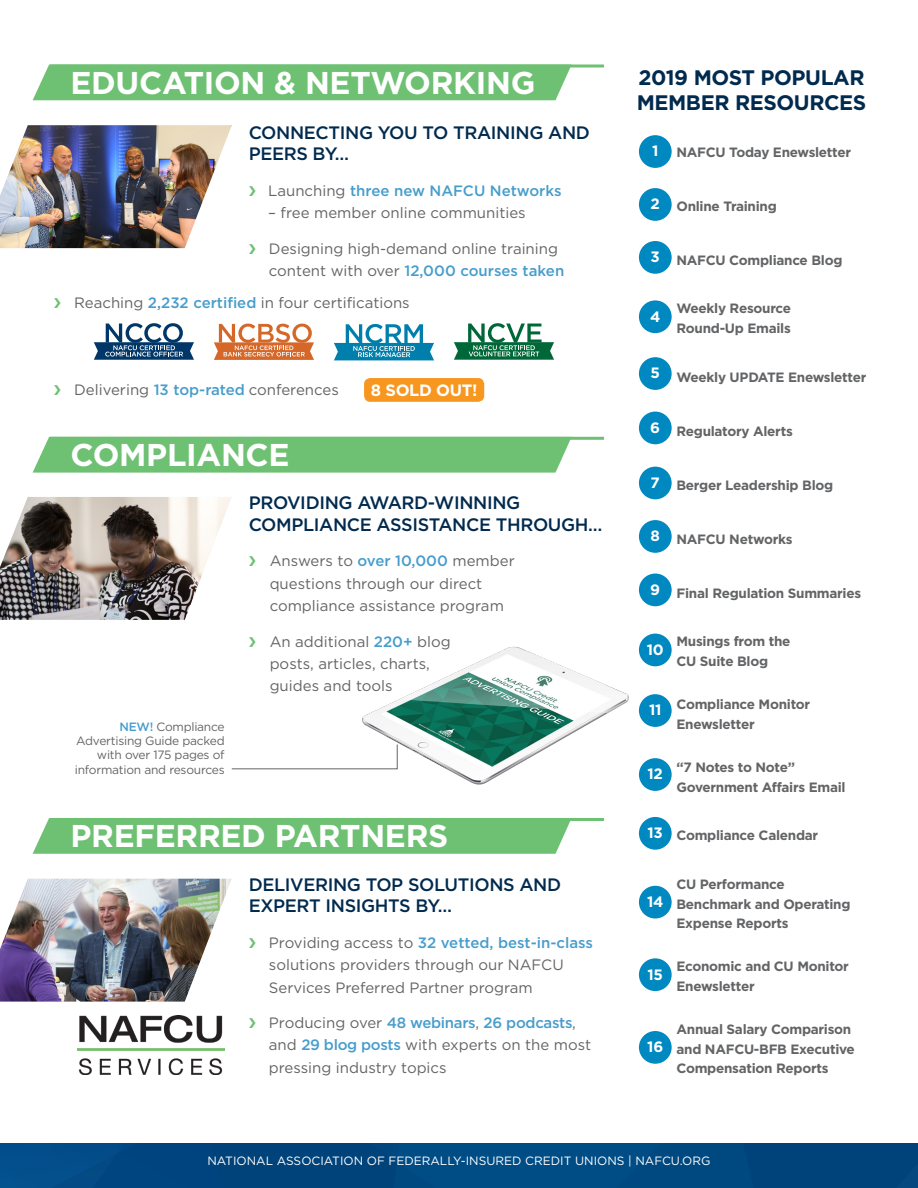
<style>
.page{position:relative;width:918px;height:1188px;background:#fff}
.page>*{position:absolute;margin:0;border:0;box-sizing:border-box;transform-origin:0 0}
.t1{font:700 31.5px "Gotham HTF";letter-spacing:-.01em;color:#fff}
.t2{font:700 21px/25.2px "Gotham HTF";letter-spacing:-.02em;color:#002a4e}
.t3{font:500 18px/21.6px "Gotham HTF";letter-spacing:-.02em;color:#002a4e}
.t4{font:700 16.35px "Gotham HTF";letter-spacing:-.02em;color:#fff}
.t5{font:15px/22.2px "Gotham HTF";color:#636466}
.t6{font:500 15px "Gotham HTF";color:#479dcc}
.t7{font:700 15px "Gotham HTF";letter-spacing:-.02em;color:#fff}
.t8{font:700 13.5px/19.2px "Gotham HTF";letter-spacing:-.02em;color:#636466}
.t9{font:12px/14.4px "Gotham HTF";letter-spacing:-.02em;color:#636466;text-align:right}
.t10{font:12px "Gotham HTF";color:#fff}
.s1{color:#6ec173}
.s2{font-weight:400;color:#636466}
.s3{font-weight:500;color:#479dcc}
</style>
<div class="page">
<img style="left:0;top:879px;width:232px;height:123px">
<img style="left:0;top:125px;width:232px;height:123px">
<img style="left:0;top:497px;width:231px;height:123px">
<div style="left:0;top:1144px;width:918px;height:44px;background:#00437a"></div>
<svg style="left:0;top:1144px;width:133px;height:44px"></svg>
<div style="left:397px;top:1144px;width:261px;height:44px;background:#004c85"></div>
<svg style="left:94px;top:323px;width:100px;height:37px"></svg>
<svg style="left:334px;top:324px;width:100px;height:36px"></svg>
<svg style="left:454px;top:323px;width:100px;height:37px"></svg>
<svg style="left:214px;top:324px;width:100px;height:36px"></svg>
<img style="left:362px;top:644px;width:278px;height:141px">
<svg style="left:231px;top:744px;width:167px;height:26px"></svg>
<div style="left:639px;top:135px;width:33px;height:33px;background:#0088c0;border-radius:50%"></div>
<div style="left:639px;top:188px;width:33px;height:33px;background:#0088c0;border-radius:50%"></div>
<div style="left:639px;top:241px;width:33px;height:33px;background:#0088c0;border-radius:50%"></div>
<div style="left:639px;top:300px;width:33px;height:33px;background:#0088c0;border-radius:50%"></div>
<div style="left:639px;top:357px;width:33px;height:33px;background:#0088c0;border-radius:50%"></div>
<div style="left:639px;top:412px;width:33px;height:32px;background:#0088c0;border-radius:50%"></div>
<div style="left:639px;top:467px;width:33px;height:32px;background:#0088c0;border-radius:50%"></div>
<div style="left:639px;top:520px;width:33px;height:33px;background:#0088c0;border-radius:50%"></div>
<div style="left:639px;top:574px;width:33px;height:32px;background:#0088c0;border-radius:50%"></div>
<div style="left:639px;top:634px;width:33px;height:32px;background:#0088c0;border-radius:50%"></div>
<div style="left:639px;top:694px;width:33px;height:33px;background:#0088c0;border-radius:50%"></div>
<div style="left:639px;top:758px;width:33px;height:33px;background:#0088c0;border-radius:50%"></div>
<div style="left:639px;top:817px;width:33px;height:33px;background:#0088c0;border-radius:50%"></div>
<div style="left:639px;top:886px;width:33px;height:33px;background:#0088c0;border-radius:50%"></div>
<div style="left:639px;top:958px;width:33px;height:33px;background:#0088c0;border-radius:50%"></div>
<div style="left:639px;top:1031px;width:33px;height:33px;background:#0088c0;border-radius:50%"></div>
<div style="left:364px;top:378px;width:120px;height:24px;background:#f8971f;border-radius:6px"></div>
<div style="left:33px;top:65px;width:537px;height:35px;background:#6ec173"></div>
<div style="left:33px;top:437px;width:537px;height:36px;background:#6ec173"></div>
<div style="left:33px;top:818px;width:538px;height:36px;background:#6ec173"></div>
<svg style="left:50px;top:64px;width:554px;height:4px;background:#78c57d"></svg>
<hr style="left:50px;top:437px;width:554px;height:3px;background:#6ec173">
<hr style="left:50px;top:818px;width:554px;height:3px;background:#6ec173">
<img style="left:77px;top:1016px;width:148px;height:59px">
<h1 class="t1" style="left:70px;top:64px;width:466px">EDUCATION &amp; NETWORKING</h1>
<p class="t3" style="left:249px;top:121px;width:343px">CONNECTING YOU TO TRAINING AND<br>PEERS BY…</p>
<p class="t6" style="left:249px;top:182px;width:315px"><span class="s1">❯</span> <span class="s2">Launching</span> three new NAFCU Networks</p>
<p class="t5" style="left:268px;top:202px;width:259px">– free member online communities</p>
<p class="t5" style="left:269px;top:237px;width:297px;text-indent:-20px"><span class="s1">❯</span> Designing high-demand online training content with over <span class="s3">12,000 courses taken</span></p>
<p class="t5" style="left:54px;top:292px;width:357px"><span class="s1">❯</span> Reaching <span class="s3">2,232 certified</span> in four certifications</p>
<p class="t5" style="left:54px;top:379px;width:286px"><span class="s1">❯</span> Delivering <span class="s3">13 top-rated</span> conferences</p>
<h1 class="t1" style="left:70px;top:436px;width:221px">COMPLIANCE</h1>
<p class="t4" style="left:371px;top:380px;width:108px">8 SOLD OUT!</p>
<p class="t9" style="left:75px;top:719px;width:151px"><span class="s3">NEW!</span> Compliance<br>Advertising Guide packed with over 175 pages of information and resources</p>
<p class="t3" style="left:249px;top:492px;width:355px">PROVIDING AWARD-WINNING<br>COMPLIANCE ASSISTANCE THROUGH…</p>
<p class="t5" style="left:270px;top:550px;width:247px;text-indent:-21px"><span class="s1">❯</span> Answers to <span class="s3">over 10,000</span> member questions through our direct compliance assistance program</p>
<p class="t5" style="left:270px;top:630px;width:183px;text-indent:-21px"><span class="s1">❯</span> An additional <span class="s3">220+</span> blog posts, articles, charts, guides and tools</p>
<h1 class="t1" style="left:70px;top:818px;width:379px">PREFERRED PARTNERS</h1>
<p class="t3" style="left:249px;top:873px;width:314px">DELIVERING TOP SOLUTIONS AND<br>EXPERT INSIGHTS BY…</p>
<p class="t5" style="left:269px;top:932px;width:326px;text-indent:-20px"><span class="s1">❯</span> Providing access to <span class="s3">32 vetted, best-in-class </span>solutions providers through our NAFCU<br>Services Preferred Partner program</p>
<p class="t5" style="left:269px;top:1012px;width:324px;text-indent:-20px"><span class="s1">❯</span> Producing over <span class="s3">48 webinars</span>, <span class="s3">26 podcasts</span>, and <span class="s3">29 blog posts</span> with experts on the most pressing industry topics</p>
<h2 class="t2" style="left:637px;top:65px;width:231px">2019 MOST POPULAR<br>MEMBER RESOURCES</h2>
<p class="t8" style="left:676px;top:142px;width:176px">NAFCU Today Enewsletter</p>
<p class="t7" style="left:652px;top:142px;width:8px">1</p>
<p class="t7" style="left:651px;top:195px;width:11px">2</p>
<p class="t8" style="left:676px;top:196px;width:102px">Online Training</p>
<p class="t7" style="left:651px;top:248px;width:11px">3</p>
<p class="t7" style="left:650px;top:308px;width:12px">4</p>
<p class="t7" style="left:651px;top:364px;width:11px">5</p>
<p class="t8" style="left:676px;top:250px;width:168px">NAFCU Compliance Blog</p>
<p class="t8" style="left:676px;top:299px;width:116px">Weekly Resource<br>Round-Up Emails</p>
<p class="t8" style="left:676px;top:367px;width:191px">Weekly UPDATE Enewsletter</p>
<p class="t7" style="left:650px;top:419px;width:11px">6</p>
<p class="t8" style="left:676px;top:421px;width:118px">Regulatory Alerts</p>
<p class="t7" style="left:651px;top:474px;width:11px">7</p>
<p class="t8" style="left:676px;top:475px;width:158px">Berger Leadership Blog</p>
<p class="t7" style="left:651px;top:527px;width:11px">8</p>
<p class="t8" style="left:676px;top:529px;width:118px">NAFCU Networks</p>
<p class="t7" style="left:650px;top:581px;width:11px">9</p>
<p class="t7" style="left:647px;top:641px;width:18px">10</p>
<p class="t7" style="left:649px;top:701px;width:14px">11</p>
<p class="t7" style="left:648px;top:765px;width:17px">12</p>
<p class="t7" style="left:648px;top:824px;width:17px">13</p>
<p class="t7" style="left:647px;top:893px;width:18px">14</p>
<p class="t7" style="left:648px;top:966px;width:17px">15</p>
<p class="t7" style="left:647px;top:1038px;width:17px">16</p>
<p class="t8" style="left:676px;top:583px;width:186px">Final Regulation Summaries</p>
<p class="t8" style="left:676px;top:632px;width:116px">Musings from the<br>CU Suite Blog</p>
<p class="t8" style="left:676px;top:695px;width:135px">Compliance Monitor<br>Enewsletter</p>
<p class="t8" style="left:676px;top:758px;width:171px">“7 Notes to Note”<br>Government Affairs Email</p>
<p class="t8" style="left:676px;top:826px;width:143px">Compliance Calendar</p>
<p class="t8" style="left:676px;top:875px;width:175px">CU Performance<br>Benchmark and Operating<br>Expense Reports</p>
<p class="t8" style="left:676px;top:957px;width:174px">Economic and CU Monitor<br>Enewsletter</p>
<p class="t8" style="left:676px;top:1020px;width:180px">Annual Salary Comparison and NAFCU-BFB Executive<br>Compensation Reports</p>
<p class="t10" style="left:207px;top:1154px;width:505px">NATIONAL ASSOCIATION OF FEDERALLY-INSURED CREDIT UNIONS | NAFCU.ORG</p>
</div>
